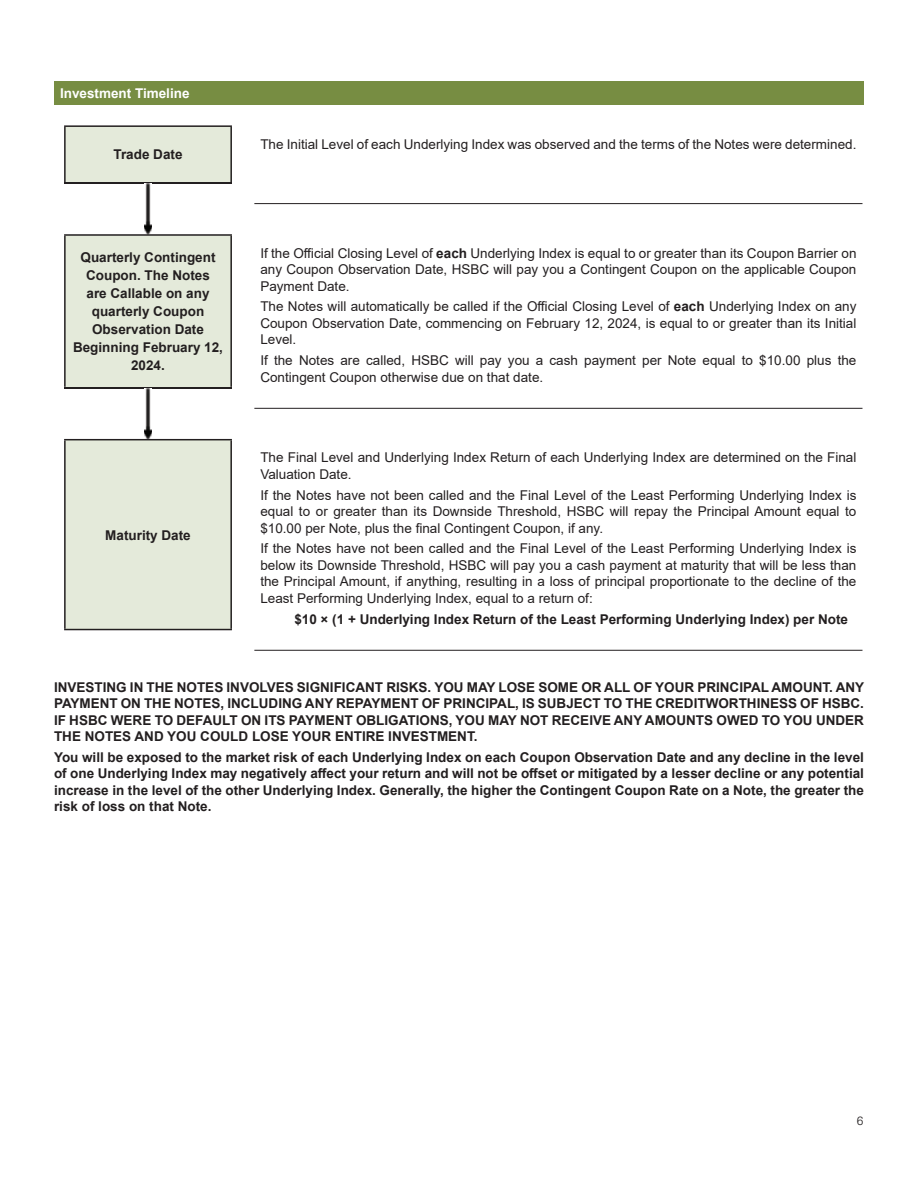
<style>
.page{position:relative;width:918px;height:1188px;background:#fff}
.page>*{position:absolute;margin:0;border:0;box-sizing:border-box;transform-origin:0 0}
.t1{font:13.5px/16.5px "Arial";color:#231f20;text-align:justify}
.t2{font:700 13.5px/18px "Arial";color:#231f20;text-align:justify}
.t3{font:700 13.5px "Arial";color:#fff}
.t4{font:300 12px "Univers";color:#231f20}
.s1{font-weight:700}
</style>
<div class="page">
<div style="left:54px;top:81px;width:810px;height:24px;background:#778d42"></div>
<div style="left:65px;top:126px;width:166px;height:57px;background:#e4eada"></div>
<hr style="left:64px;top:125px;width:168px;height:2px;background:#231f20">
<hr style="left:64px;top:127px;width:2px;height:55px;background:#231f20">
<hr style="left:230px;top:127px;width:2px;height:55px;background:#231f20">
<hr style="left:64px;top:182px;width:168px;height:2px;background:#231f20">
<hr style="left:254px;top:203px;width:608px;height:1px;background:#231f20">
<img style="left:144px;top:184px;width:8px;height:50px">
<div style="left:65px;top:235px;width:166px;height:153px;background:#e4eada"></div>
<hr style="left:64px;top:234px;width:168px;height:2px;background:#231f20">
<hr style="left:64px;top:236px;width:2px;height:151px;background:#231f20">
<hr style="left:230px;top:236px;width:2px;height:151px;background:#231f20">
<hr style="left:64px;top:387px;width:168px;height:1px;background:#231f20">
<hr style="left:254px;top:408px;width:608px;height:1px;background:#231f20">
<img style="left:144px;top:388px;width:8px;height:51px">
<div style="left:65px;top:440px;width:166px;height:190px;background:#e4eada"></div>
<hr style="left:64px;top:439px;width:168px;height:1px;background:#231f20">
<hr style="left:64px;top:440px;width:2px;height:189px;background:#231f20">
<hr style="left:230px;top:440px;width:2px;height:189px;background:#231f20">
<hr style="left:64px;top:629px;width:168px;height:1px;background:#231f20">
<hr style="left:254px;top:650px;width:608px;height:1px;background:#231f20">
<p class="t3" style="left:60px;top:83px;width:131px">Investment Timeline</p>
<p class="t2" style="left:114px;top:146px;width:71px">Trade Date</p>
<p class="t1" style="left:260px;top:136px;width:598px">The Initial Level of each Underlying Index was observed and the terms of the Notes were determined.</p>
<p class="t2" style="left:73px;top:249px;width:152px;text-align:center">Quarterly Contingent<br>Coupon. The Notes<br>are Callable on any quarterly Coupon<br>Observation Date<br>Beginning February 12,<br>2024.</p>
<p class="t1" style="left:260px;top:244px;width:598px">If the Official Closing Level of <span class="s1">each</span> Underlying Index is equal to or greater than its Coupon Barrier on any Coupon Observation Date, HSBC will pay you a Contingent Coupon on the applicable Coupon Payment Date.</p>
<p class="t1" style="left:260px;top:298px;width:598px">The Notes will automatically be called if the Official Closing Level of <span class="s1">each</span> Underlying Index on any Coupon Observation Date, commencing on February 12, 2024, is equal to or greater than its Initial Level.</p>
<p class="t1" style="left:260px;top:352px;width:598px">If the Notes are called, HSBC will pay you a cash payment per Note equal to $10.00 plus the<br>Contingent Coupon otherwise due on that date.</p>
<p class="t2" style="left:105px;top:526px;width:87px">Maturity Date</p>
<p class="t1" style="left:260px;top:449px;width:598px">The Final Level and Underlying Index Return of each Underlying Index are determined on the Final<br>Valuation Date.</p>
<p class="t1" style="left:260px;top:486px;width:598px">If the Notes have not been called and the Final Level of the Least Performing Underlying Index is equal to or greater than its Downside Threshold, HSBC will repay the Principal Amount equal to $10.00 per Note, plus the final Contingent Coupon, if any.</p>
<p class="t1" style="left:260px;top:540px;width:598px">If the Notes have not been called and the Final Level of the Least Performing Underlying Index is below its Downside Threshold, HSBC will pay you a cash payment at maturity that will be less than the Principal Amount, if anything, resulting in a loss of principal proportionate to the decline of the Least Performing Underlying Index, equal to a return of:</p>
<p class="t2" style="left:294px;top:610px;width:555px">$10 × (1 + Underlying Index Return of the Least Performing Underlying Index) per Note</p>
<p class="t2" style="left:54px;top:679px;width:812px;line-height:16.5px">INVESTING IN THE NOTES INVOLVES SIGNIFICANT RISKS. YOU MAY LOSE SOME OR ALL OF YOUR PRINCIPAL AMOUNT. ANY PAYMENT ON THE NOTES, INCLUDING ANY REPAYMENT OF PRINCIPAL, IS SUBJECT TO THE CREDITWORTHINESS OF HSBC.<br>IF HSBC WERE TO DEFAULT ON ITS PAYMENT OBLIGATIONS, YOU MAY NOT RECEIVE ANY AMOUNTS OWED TO YOU UNDER THE NOTES AND YOU COULD LOSE YOUR ENTIRE INVESTMENT.</p>
<p class="t2" style="left:54px;top:749px;width:812px;line-height:16.5px">You will be exposed to the market risk of each Underlying Index on each Coupon Observation Date and any decline in the level of one Underlying Index may negatively affect your return and will not be offset or mitigated by a lesser decline or any potential increase in the level of the other Underlying Index. Generally, the higher the Contingent Coupon Rate on a Note, the greater the risk of loss on that Note.</p>
<p class="t4" style="left:857px;top:1114px;width:8px">6</p>
</div>
